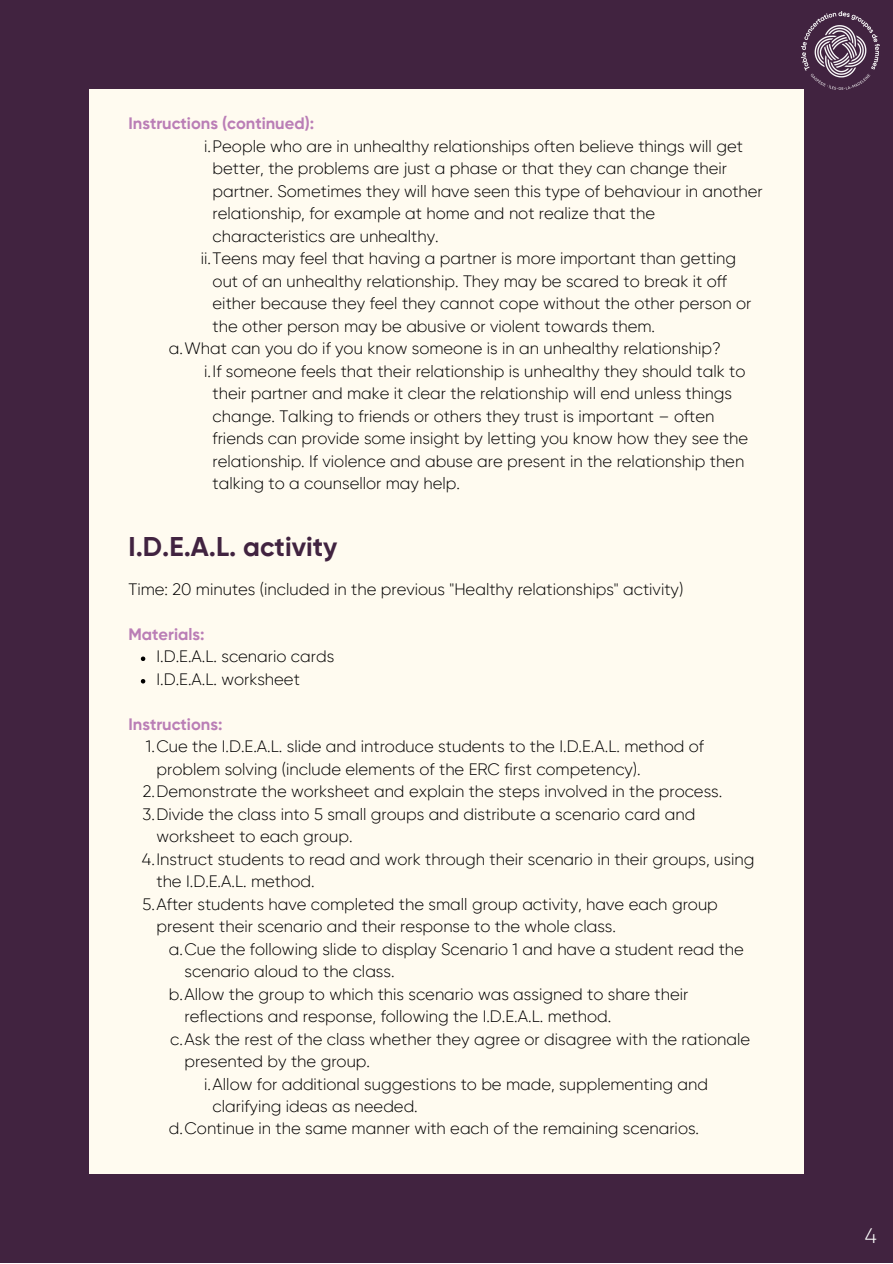
<style>
.page{position:relative;width:893px;height:1264px;background:#fff}
.page>*{position:absolute;margin:0;border:0;box-sizing:border-box;transform-origin:0 0}
.t1{font:700 27px "Gilroy";color:#412340}
.t2{font:300 21px "Gilroy";color:#fff}
.t3{font:300 16.5px/22.5px "Gilroy";color:#000}
.t4{font:700 16.5px "Gilroy";color:#ba7eb6}
</style>
<div class="page">
<div style="left:0;top:0;width:892px;height:1262px;background:#412340"></div>
<div style="left:89px;top:89px;width:714px;height:1084px;background:#fffbf0"></div>
<svg style="left:141px;top:656px;width:4px;height:5px"></svg>
<svg style="left:141px;top:679px;width:4px;height:4px"></svg>
<img style="left:801px;top:12px;width:78px;height:77px">
<p class="t4" style="left:128px;top:116px;width:187px">Instructions (continued):</p>
<p class="t3" style="left:204px;top:136px;width:540px">i.People who are in unhealthy relationships often believe things will get</p>
<p class="t3" style="left:212px;top:158px;width:516px">better, the problems are just a phase or that they can change their</p>
<p class="t3" style="left:212px;top:181px;width:551px">partner. Sometimes they will have seen this type of behaviour in another</p>
<p class="t3" style="left:212px;top:203px;width:444px">relationship, for example at home and not realize that the</p>
<p class="t3" style="left:212px;top:226px;width:227px">characteristics are unhealthy.</p>
<p class="t3" style="left:201px;top:248px;width:537px">ii.Teens may feel that having a partner is more important than getting</p>
<p class="t3" style="left:212px;top:271px;width:516px">out of an unhealthy relationship. They may be scared to break it off</p>
<p class="t3" style="left:212px;top:293px;width:540px">either because they feel they cannot cope without the other person or</p>
<p class="t3" style="left:212px;top:316px;width:444px">the other person may be abusive or violent towards them.</p>
<p class="t3" style="left:169px;top:338px;width:553px">a.What can you do if you know someone is in an unhealthy relationship?</p>
<p class="t3" style="left:204px;top:361px;width:543px">i.If someone feels that their relationship is unhealthy they should talk to</p>
<p class="t3" style="left:212px;top:383px;width:521px">their partner and make it clear the relationship will end unless things</p>
<p class="t3" style="left:212px;top:406px;width:503px">change. Talking to friends or others they trust is important – often</p>
<p class="t3" style="left:212px;top:428px;width:537px">friends can provide some insight by letting you know how they see the</p>
<p class="t3" style="left:212px;top:451px;width:533px">relationship. If violence and abuse are present in the relationship then</p>
<p class="t3" style="left:212px;top:473px;width:249px">talking to a counsellor may help.</p>
<h1 class="t1" style="left:128px;top:535px;width:210px">I.D.E.A.L. activity</h1>
<p class="t3" style="left:128px;top:579px;width:556px">Time: 20 minutes (included in the previous "Healthy relationships" activity)</p>
<p class="t4" style="left:128px;top:627px;width:78px">Materials:</p>
<p class="t3" style="left:156px;top:646px;width:179px">I.D.E.A.L. scenario cards<br>I.D.E.A.L. worksheet</p>
<p class="t4" style="left:128px;top:717px;width:95px">Instructions:</p>
<p class="t3" style="left:146px;top:736px;width:559px">1.Cue the I.D.E.A.L. slide and introduce students to the I.D.E.A.L. method of</p>
<p class="t3" style="left:156px;top:758px;width:486px">problem solving (include elements of the ERC first competency).</p>
<p class="t3" style="left:143px;top:781px;width:581px">2.Demonstrate the worksheet and explain the steps involved in the process.</p>
<p class="t3" style="left:142px;top:803px;width:554px">3.Divide the class into 5 small groups and distribute a scenario card and</p>
<p class="t3" style="left:156px;top:826px;width:198px">worksheet to each group.</p>
<p class="t3" style="left:142px;top:848px;width:614px">4.Instruct students to read and work through their scenario in their groups, using</p>
<p class="t3" style="left:156px;top:871px;width:160px">the I.D.E.A.L. method.</p>
<p class="t3" style="left:142px;top:893px;width:577px">5.After students have completed the small group activity, have each group</p>
<p class="t3" style="left:156px;top:916px;width:461px">present their scenario and their response to the whole class.</p>
<p class="t3" style="left:169px;top:938px;width:576px">a.Cue the following slide to display Scenario 1 and have a student read the</p>
<p class="t3" style="left:184px;top:961px;width:211px">scenario aloud to the class.</p>
<p class="t3" style="left:169px;top:983px;width:521px">b.Allow the group to which this scenario was assigned to share their</p>
<p class="t3" style="left:184px;top:1006px;width:428px">reflections and response, following the I.D.E.A.L. method.</p>
<p class="t3" style="left:170px;top:1028px;width:581px">c.Ask the rest of the class whether they agree or disagree with the rationale</p>
<p class="t3" style="left:184px;top:1051px;width:187px">presented by the group.</p>
<p class="t3" style="left:204px;top:1073px;width:505px">i.Allow for additional suggestions to be made, supplementing and</p>
<p class="t3" style="left:212px;top:1096px;width:207px">clarifying ideas as needed.</p>
<p class="t3" style="left:169px;top:1118px;width:532px">d.Continue in the same manner with each of the remaining scenarios.</p>
<p class="t2" style="left:864px;top:1226px;width:14px">4</p>
</div>
